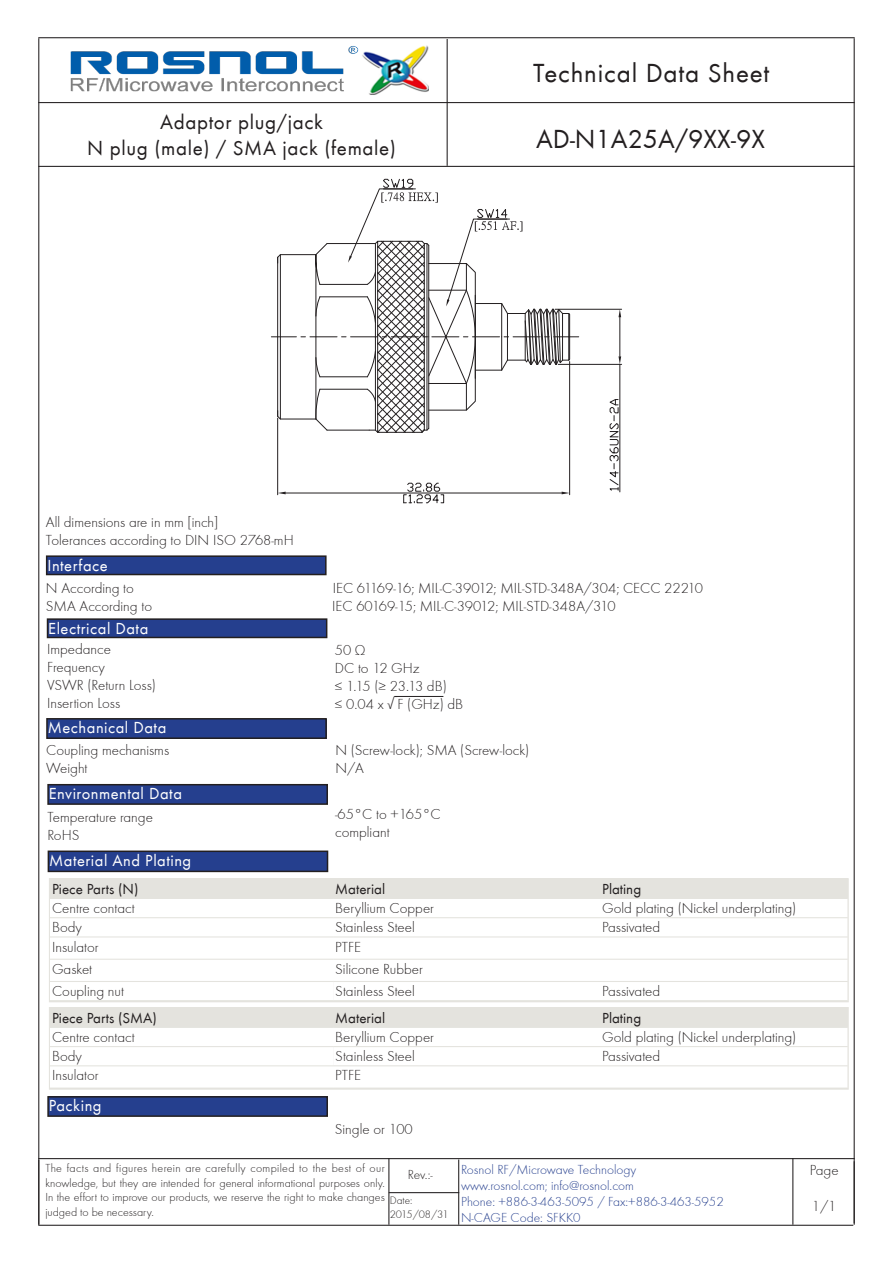
<style>
.page{position:relative;width:893px;height:1263px;background:#fff}
.page>*{position:absolute;margin:0;border:0;box-sizing:border-box;transform-origin:0 0}
.t1{font:27px "Futura T";letter-spacing:.03em;color:#231f20}
.t2{font:27px "Futura T";color:#231f20}
.t3{font:21px "Futura T";letter-spacing:.03em;color:#231f20}
.t4{font:16.5px "Futura T";letter-spacing:.03em;color:#fff}
.t5{font:15px "Futura T Ligh";color:#231f20}
.t6{font:15px "Futura T";color:#231f20}
.t7{font:13.5px "Futura T Ligh";color:#253f8e}
.t8{font:13.5px "Futura T Ligh";color:#231f20}
.t9{font:12px/14.4px "Futura T Ligh";color:#231f20;text-align:justify}
.t10{font:11.25px "Futura T Ligh";color:#231f20}
</style>
<div class="page">
<hr style="left:38px;top:166px;width:817px;height:1px;background:#231f20">
<hr style="left:38px;top:102px;width:817px;height:1px;background:#231f20">
<div style="left:47px;top:719px;width:279px;height:19px;background:#253f8e"></div>
<div style="left:46px;top:718px;width:281px;height:21px;border:2px solid #231f20"></div>
<div style="left:48px;top:785px;width:279px;height:19px;background:#253f8e"></div>
<div style="left:47px;top:784px;width:281px;height:21px;border:2px solid #231f20"></div>
<div style="left:48px;top:851px;width:280px;height:20px;background:#253f8e"></div>
<div style="left:48px;top:850px;width:280px;height:22px;border:2px solid #231f20"></div>
<hr style="left:38px;top:37px;width:817px;height:1px;background:#231f20">
<hr style="left:388px;top:1158px;width:1px;height:67px;background:#231f20">
<hr style="left:38px;top:1158px;width:817px;height:1px;background:#231f20">
<hr style="left:38px;top:38px;width:1px;height:1187px;background:#231f20">
<hr style="left:854px;top:38px;width:1px;height:1185px;background:#231f20">
<hr style="left:38px;top:1225px;width:815px;height:1px;background:#231f20">
<hr style="left:389px;top:1192px;width:70px;height:1px;background:#231f20">
<hr style="left:854px;top:1161px;width:1px;height:64px;background:#231f20">
<hr style="left:458px;top:1159px;width:1px;height:66px;background:#231f20">
<hr style="left:792px;top:1158px;width:1px;height:67px;background:#231f20">
<hr style="left:447px;top:39px;width:1px;height:127px;background:#231f20">
<div style="left:47px;top:556px;width:279px;height:18px;background:#253f8e"></div>
<div style="left:46px;top:555px;width:281px;height:20px;border:2px solid #231f20"></div>
<div style="left:48px;top:1097px;width:279px;height:19px;background:#253f8e"></div>
<div style="left:47px;top:1096px;width:281px;height:21px;border:2px solid #231f20"></div>
<div style="left:48px;top:619px;width:279px;height:18px;background:#253f8e"></div>
<div style="left:47px;top:618px;width:280px;height:20px;border:2px solid #231f20"></div>
<hr style="left:394px;top:696px;width:49px;height:1px;background:#231f20">
<div style="left:49px;top:1007px;width:799px;height:82px;background:#e4e3de"></div>
<div style="left:51px;top:1028px;width:796px;height:59px;background:#fff"></div>
<div style="left:333px;top:1047px;width:514px;height:18px;background:#fff"></div>
<hr style="left:50px;top:1046px;width:283px;height:1px;background:#e4e3de">
<hr style="left:333px;top:1046px;width:267px;height:1px;background:#e4e3de">
<hr style="left:600px;top:1046px;width:248px;height:1px;background:#e4e3de">
<hr style="left:50px;top:1065px;width:283px;height:1px;background:#e4e3de">
<hr style="left:333px;top:1065px;width:267px;height:1px;background:#e4e3de">
<hr style="left:600px;top:1065px;width:248px;height:1px;background:#e4e3de">
<div style="left:49px;top:1007px;width:800px;height:83px;border:1px solid #e4e3de"></div>
<div style="left:49px;top:879px;width:799px;height:123px;background:#e4e3de"></div>
<div style="left:51px;top:899px;width:796px;height:101px;background:#fff"></div>
<div style="left:333px;top:982px;width:514px;height:18px;background:#fff"></div>
<hr style="left:50px;top:917px;width:283px;height:1px;background:#e4e3de">
<hr style="left:333px;top:917px;width:267px;height:1px;background:#e4e3de">
<hr style="left:600px;top:917px;width:248px;height:1px;background:#e4e3de">
<hr style="left:50px;top:936px;width:283px;height:1px;background:#e4e3de">
<hr style="left:333px;top:936px;width:267px;height:1px;background:#e4e3de">
<hr style="left:600px;top:936px;width:248px;height:1px;background:#e4e3de">
<hr style="left:50px;top:959px;width:283px;height:1px;background:#e4e3de">
<hr style="left:333px;top:959px;width:267px;height:1px;background:#e4e3de">
<hr style="left:600px;top:959px;width:248px;height:1px;background:#e4e3de">
<hr style="left:50px;top:981px;width:283px;height:1px;background:#e4e3de">
<hr style="left:333px;top:981px;width:267px;height:1px;background:#e4e3de">
<hr style="left:600px;top:981px;width:248px;height:1px;background:#e4e3de">
<div style="left:49px;top:878px;width:800px;height:124px;border:1px solid #e4e3de"></div>
<hr style="left:277px;top:418px;width:1px;height:77px;background:#231f20">
<hr style="left:569px;top:361px;width:1px;height:134px;background:#231f20">
<hr style="left:286px;top:493px;width:276px;height:1px;background:#231f20">
<svg style="left:278px;top:492px;width:8px;height:2px"></svg>
<svg style="left:562px;top:492px;width:8px;height:2px"></svg>
<svg style="left:403px;top:483px;width:41px;height:20px"></svg>
<hr style="left:555px;top:309px;width:67px;height:1px;background:#231f20">
<hr style="left:558px;top:364px;width:64px;height:1px;background:#231f20">
<hr style="left:620px;top:317px;width:1px;height:39px;background:#231f20">
<hr style="left:620px;top:364px;width:1px;height:128px;background:#231f20">
<svg style="left:618px;top:309px;width:3px;height:8px"></svg>
<svg style="left:618px;top:356px;width:3px;height:8px"></svg>
<svg style="left:609px;top:399px;width:11px;height:92px"></svg>
<svg style="left:271px;top:178px;width:308px;height:255px"></svg>
<img style="left:70px;top:45px;width:359px;height:50px">
<p class="t3" style="left:160px;top:111px;width:164px">Adaptor plug/jack</p>
<p class="t3" style="left:87px;top:136px;width:310px">N plug (male) / SMA jack (female)</p>
<p class="t1" style="left:533px;top:58px;width:238px">Technical Data Sheet</p>
<p class="t2" style="left:536px;top:123px;width:230px">AD-N1A25A/9XX-9X</p>
<p class="t5" style="left:46px;top:514px;width:174px">All dimensions are in mm [inch]</p>
<p class="t5" style="left:46px;top:532px;width:249px">Tolerances according to DIN ISO 2768-mH</p>
<p class="t5" style="left:46px;top:580px;width:90px">N According to</p>
<p class="t5" style="left:333px;top:580px;width:372px">IEC 61169-16; MIL-C-39012; MIL-STD-348A/304; CECC 22210</p>
<p class="t5" style="left:46px;top:598px;width:108px">SMA According to</p>
<p class="t5" style="left:332px;top:598px;width:285px">IEC 60169-15; MIL-C-39012; MIL-STD-348A/310</p>
<p class="t4" style="left:47px;top:556px;width:62px">Interface</p>
<p class="t4" style="left:48px;top:619px;width:102px">Electrical Data</p>
<p class="t5" style="left:47px;top:641px;width:65px">Impedance</p>
<p class="t5" style="left:47px;top:659px;width:59px">Frequency</p>
<p class="t5" style="left:47px;top:677px;width:110px">VSWR (Return Loss)</p>
<p class="t5" style="left:47px;top:695px;width:75px">Insertion Loss</p>
<p class="t4" style="left:48px;top:718px;width:120px">Mechanical Data</p>
<p class="t5" style="left:46px;top:742px;width:124px">Coupling mechanisms</p>
<p class="t5" style="left:46px;top:760px;width:43px">Weight</p>
<p class="t4" style="left:49px;top:784px;width:135px">Environmental Data</p>
<p class="t5" style="left:47px;top:809px;width:107px">Temperature range</p>
<p class="t5" style="left:47px;top:827px;width:34px">RoHS</p>
<p class="t4" style="left:49px;top:851px;width:144px">Material And Plating</p>
<p class="t5" style="left:335px;top:641px;width:32px">50 Ω</p>
<p class="t5" style="left:335px;top:659px;width:86px">DC to 12 GHz</p>
<p class="t5" style="left:335px;top:677px;width:113px">≤ 1.15 (≥ 23.13 dB)</p>
<p class="t5" style="left:335px;top:695px;width:130px">≤ 0.04 x √F (GHz) dB</p>
<p class="t5" style="left:335px;top:742px;width:195px">N (Screw-lock); SMA (Screw-lock)</p>
<p class="t5" style="left:335px;top:760px;width:30px">N/A</p>
<p class="t5" style="left:335px;top:806px;width:107px">-65°C to +165°C</p>
<p class="t5" style="left:335px;top:824px;width:56px">compliant</p>
<p class="t6" style="left:52px;top:880px;width:88px">Piece Parts (N)</p>
<p class="t6" style="left:335px;top:880px;width:51px">Material</p>
<p class="t6" style="left:602px;top:880px;width:41px">Plating</p>
<p class="t5" style="left:52px;top:900px;width:84px">Centre contact</p>
<p class="t5" style="left:335px;top:900px;width:100px">Beryllium Copper</p>
<p class="t5" style="left:602px;top:900px;width:196px">Gold plating (Nickel underplating)</p>
<p class="t5" style="left:52px;top:919px;width:31px">Body</p>
<p class="t5" style="left:335px;top:919px;width:81px">Stainless Steel</p>
<p class="t5" style="left:602px;top:919px;width:60px">Passivated</p>
<p class="t5" style="left:52px;top:938px;width:48px">Insulator</p>
<p class="t5" style="left:335px;top:938px;width:27px">PTFE</p>
<p class="t5" style="left:52px;top:961px;width:42px">Gasket</p>
<p class="t5" style="left:335px;top:961px;width:89px">Silicone Rubber</p>
<p class="t5" style="left:52px;top:983px;width:73px">Coupling nut</p>
<p class="t5" style="left:335px;top:983px;width:81px">Stainless Steel</p>
<p class="t5" style="left:602px;top:983px;width:60px">Passivated</p>
<p class="t6" style="left:52px;top:1009px;width:106px">Piece Parts (SMA)</p>
<p class="t6" style="left:335px;top:1009px;width:51px">Material</p>
<p class="t6" style="left:602px;top:1009px;width:41px">Plating</p>
<p class="t5" style="left:52px;top:1029px;width:84px">Centre contact</p>
<p class="t5" style="left:335px;top:1029px;width:100px">Beryllium Copper</p>
<p class="t5" style="left:602px;top:1029px;width:196px">Gold plating (Nickel underplating)</p>
<p class="t5" style="left:52px;top:1048px;width:31px">Body</p>
<p class="t5" style="left:335px;top:1048px;width:81px">Stainless Steel</p>
<p class="t5" style="left:602px;top:1048px;width:60px">Passivated</p>
<p class="t5" style="left:52px;top:1067px;width:48px">Insulator</p>
<p class="t5" style="left:335px;top:1067px;width:27px">PTFE</p>
<p class="t4" style="left:49px;top:1096px;width:54px">Packing</p>
<p class="t5" style="left:335px;top:1121px;width:79px">Single or 100</p>
<p class="t9" style="left:45px;top:1161px;width:341px">The facts and figures herein are carefully compiled to the best of our knowledge, but they are intended for general informational purposes only.<br>In the effort to improve our products, we reserve the right to make changes judged to be necessary.</p>
<p class="t8" style="left:408px;top:1167px;width:26px">Rev.:-</p>
<p class="t10" style="left:390px;top:1194px;width:24px">Date:</p>
<p class="t10" style="left:390px;top:1208px;width:60px">2015/08/31</p>
<p class="t7" style="left:461px;top:1162px;width:177px">Rosnol RF/Microwave Technology</p>
<p class="t7" style="left:461px;top:1178px;width:175px">www.rosnol.com; info@rosnol.com</p>
<p class="t7" style="left:461px;top:1194px;width:264px">Phone: +886-3-463-5095 / Fax:+886-3-463-5952</p>
<p class="t7" style="left:461px;top:1210px;width:121px">N-CAGE Code: SFKK0</p>
<p class="t5" style="left:810px;top:1162px;width:30px">Page</p>
<p class="t5" style="left:812px;top:1198px;width:26px">1/1</p>
</div>
